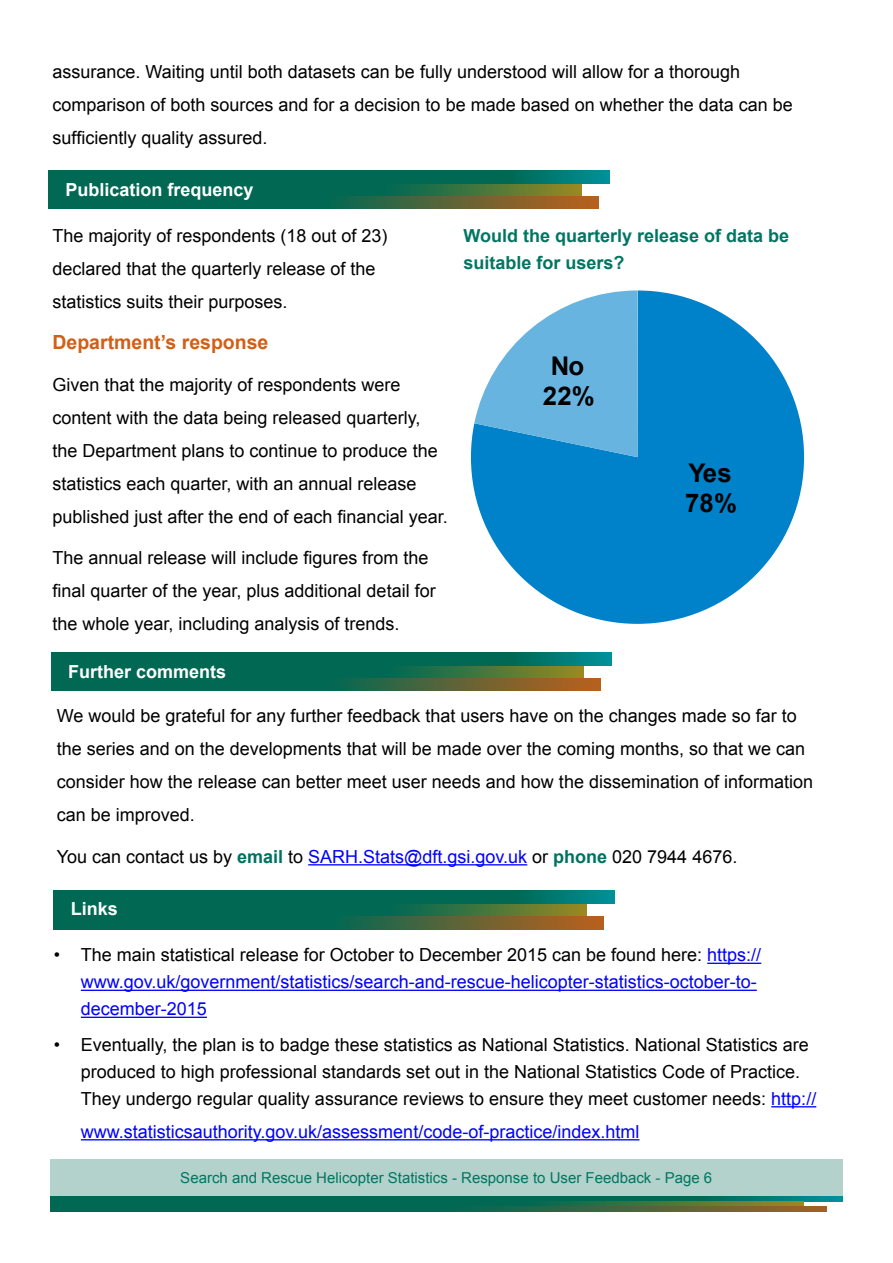
<style>
.page{position:relative;width:893px;height:1263px;background:#fff}
.page>*{position:absolute;margin:0;border:0;box-sizing:border-box;transform-origin:0 0}
.t1{font:700 25.8px/29.8px "Arial";letter-spacing:.005em;color:#000}
.t2{font:700 19.5px "Arial";color:#d25f15}
.t3{font:18px/33px "Arial";color:#000}
.t4{font:18px/27px "Arial";color:#00f}
.t5{font:700 18px/27px "Arial";color:#007662}
.t6{font:700 18px "Arial";color:#fff}
.t7{font:15px "Arial";color:#007662}
.s1{font-weight:700;color:#007161}
.s2{color:#00f}
.s3{color:#000}
</style>
<div class="page">
<div style="left:50px;top:1160px;width:792px;height:36px;background:#b3d2cb"></div>
<svg style="left:50px;top:1196px;width:792px;height:5px;background:#006b59"></svg>
<svg style="left:50px;top:1201px;width:753px;height:5px;background:#1b6d4a"></svg>
<svg style="left:50px;top:1206px;width:777px;height:6px;background:#256647"></svg>
<svg style="left:51px;top:665px;width:533px;height:13px;background:#196d4b"></svg>
<svg style="left:51px;top:653px;width:561px;height:12px;background:#006b59"></svg>
<svg style="left:51px;top:678px;width:550px;height:13px;background:#306544"></svg>
<hr style="left:308px;top:864px;width:219px;height:1px;background:#00f">
<hr style="left:707px;top:963px;width:54px;height:1px;background:#00f">
<hr style="left:81px;top:990px;width:676px;height:1px;background:#00f">
<hr style="left:81px;top:1017px;width:126px;height:1px;background:#00f">
<hr style="left:771px;top:1106px;width:45px;height:1px;background:#00f">
<hr style="left:81px;top:1139px;width:558px;height:1px;background:#00f">
<svg style="left:49px;top:183px;width:532px;height:13px;background:#196d4b"></svg>
<svg style="left:49px;top:171px;width:560px;height:12px;background:#006b59"></svg>
<svg style="left:49px;top:196px;width:549px;height:13px;background:#306544"></svg>
<svg style="left:471px;top:290px;width:333px;height:334px;fill:#0082ca"></svg>
<svg style="left:474px;top:290px;width:163px;height:167px"></svg>
<svg style="left:54px;top:903px;width:533px;height:13px;background:#196d4b"></svg>
<svg style="left:54px;top:891px;width:560px;height:12px;background:#006b59"></svg>
<svg style="left:54px;top:916px;width:549px;height:13px;background:#306544"></svg>
<p class="t3" style="left:52px;top:56px;width:742px">assurance. Waiting until both datasets can be fully understood will allow for a thorough comparison of both sources and for a decision to be made based on whether the data can be sufficiently quality assured.</p>
<p class="t6" style="left:66px;top:178px;width:190px">Publication frequency</p>
<h4 class="t3" style="left:52px;top:219px;width:337px">The majority of respondents (18 out of 23)</h4>
<h4 class="t5" style="left:463px;top:223px;width:327px">Would the quarterly release of data be suitable for users?</h4>
<p class="t3" style="left:52px;top:252px;width:325px">declared that the quarterly release of the</p>
<p class="t3" style="left:52px;top:285px;width:237px">statistics suits their purposes.</p>
<h3 class="t2" style="left:52px;top:330px;width:218px">Department’s response</h3>
<p class="t3" style="left:52px;top:368px;width:397px">Given that the majority of respondents were content with the data being released quarterly, the Department plans to continue to produce the statistics each quarter, with an annual release published just after the end of each financial year.</p>
<p class="t3" style="left:52px;top:542px;width:385px">The annual release will include figures from the final quarter of the year, plus additional detail for the whole year, including analysis of trends.</p>
<p class="t1" style="left:543px;top:352px;width:53px;text-align:center">No<br>22%</p>
<p class="t1" style="left:685px;top:459px;width:53px">Yes<br>78%</p>
<h4 class="t6" style="left:68px;top:660px;width:160px">Further comments</h4>
<p class="t3" style="left:57px;top:700px;width:758px">We would be grateful for any further feedback that users have on the changes made so far to the series and on the developments that will be made over the coming months, so that we can consider how the release can better meet user needs and how the dissemination of information can be improved.</p>
<p class="t3" style="left:57px;top:840px;width:682px">You can contact us by <span class="s1">email</span> to <span class="s2">SARH.Stats@dft.gsi.gov.uk</span> or <span class="s1">phone</span> 020 7944 4676.</p>
<p class="t6" style="left:71px;top:897px;width:49px">Links</p>
<p class="t4" style="left:81px;top:942px;width:682px;text-indent:-27px"><span class="s3">• The main statistical release for October to December 2015 can be found here:</span> https:// www.gov.uk/government/statistics/search-and-rescue-helicopter-statistics-october-to&shy;december-2015</p>
<p class="t3" style="left:81px;top:1031px;width:737px;line-height:27px;text-indent:-27px">• Eventually, the plan is to badge these statistics as National Statistics. National Statistics are produced to high professional standards set out in the National Statistics Code of Practice.<br>They undergo regular quality assurance reviews to ensure they meet customer needs: <span class="s2">http://</span></p>
<p class="t4" style="left:81px;top:1118px;width:560px">www.statisticsauthority.gov.uk/assessment/code-of-practice/index.html</p>
<p class="t7" style="left:180px;top:1168px;width:533px">Search and Rescue Helicopter Statistics - Response to User Feedback - Page 6</p>
</div>
